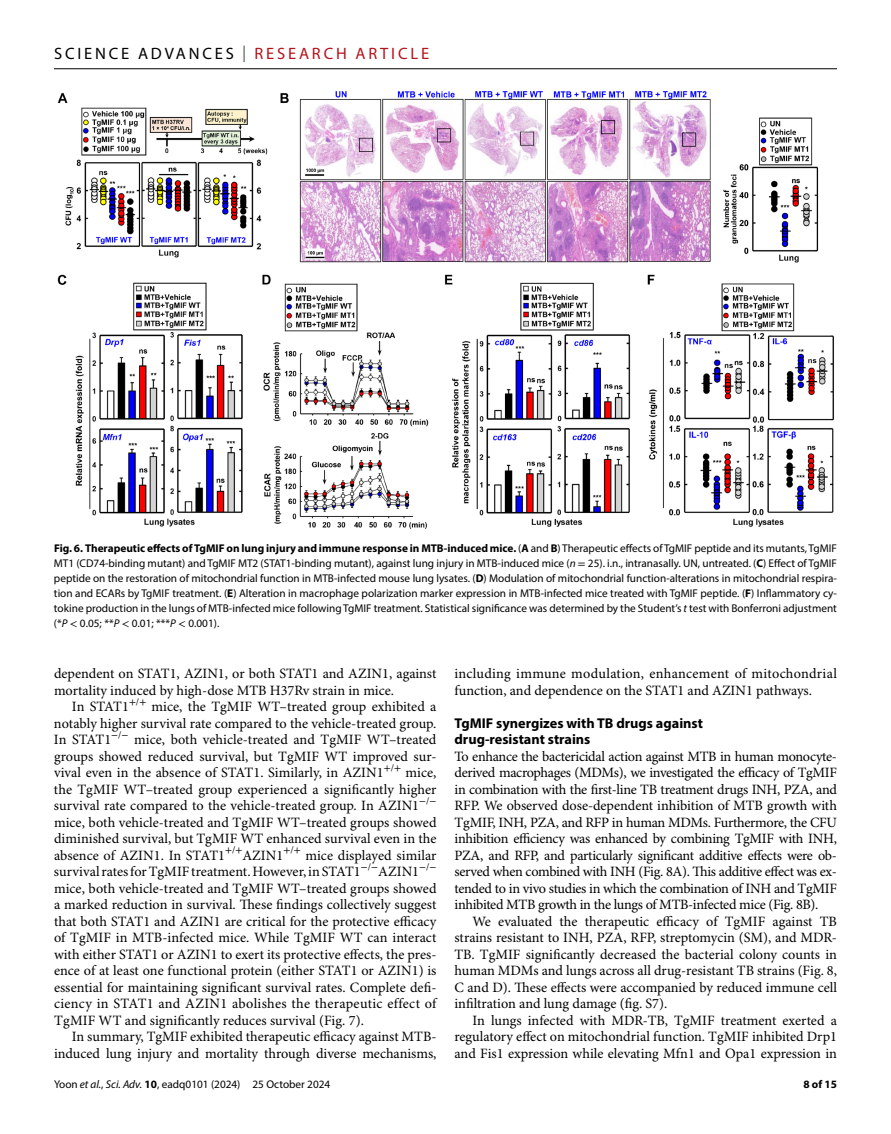
<style>
.page{position:relative;width:891px;height:1134px;background:#fff}
.page>*{position:absolute;margin:0;border:0;box-sizing:border-box;transform-origin:0 0}
.t1{font:16.5px "Myriad Pro";letter-spacing:.17em;color:#000}
.t2{font:14.25px/16.5px "Minion Pro";color:#000;text-align:justify}
.t3{font:700 14.25px/16.5px "Myriad Pro";color:#000}
.t4{font:11.25px/15px "Myriad Pro";color:#000;text-align:justify}
.t5{font:700 11.25px "Myriad Pro";color:#000}
.s1{font-weight:300}
.s2{color:#b5121b}
.s3{font-weight:700}
.s4{font-style:italic}
.s5{font-family:"STIX"}
</style>
<div class="page">
<hr style="left:54px;top:68px;width:783px;height:1px;background:#000">
<img style="left:57px;top:91px;width:777px;height:438px">
<p class="t1" style="left:54px;top:44px;width:376px">Science Adva nces <span class="s1">|</span> <span class="s2">Resear ch Ar ticle</span></p>
<p class="t4" style="left:54px;top:540px;width:785px"><span class="s3">Fig. 6. Therapeutic effects of TgMIF on lung injury and immune response in MTB-induced mice.</span> (<span class="s3">A</span> and <span class="s3">B</span>) Therapeutic effects of TgMIF peptide and its mutants, TgMIF MT1 (CD74-binding mutant) and TgMIF MT2 (STAT1-binding mutant), against lung injury in MTB-induced mice (<span class="s4">n</span> <span class="s5">=</span> 25). i.n., intranasally. UN, untreated. (<span class="s3">C</span>) Effect of TgMIF peptide on the restoration of mitochondrial function in MTB-infected mouse lung lysates. (<span class="s3">D</span>) Modulation of mitochondrial function-alterations in mitochondrial respira&shy;tion and ECARs by TgMIF treatment. (<span class="s3">E</span>) Alteration in macrophage polarization marker expression in MTB-infected mice treated with TgMIF peptide. (<span class="s3">F</span>) I nflammatory cy&shy;tokine production in the lungs of MTB-infected mice following TgMIF treatment. Statistical significance was determined by the Student’s <span class="s4">t</span> test with Bonferroni adjustment (*<span class="s4">P</span> <span class="s5">&lt;</span> 0.05; **<span class="s4">P</span> <span class="s5">&lt;</span> 0.01; ***<span class="s4">P</span> <span class="s5">&lt;</span> 0.001).</p>
<p class="t2" style="left:54px;top:666px;width:384px">dependent on STAT1, AZIN1, or both STAT1 and AZIN1, against mortality induced by high-dose MTB H37Rv strain in mice.</p>
<p class="t2" style="left:54px;top:699px;width:384px;text-indent:18px">In STAT1<sup>+</sup><sup>/</sup><sup>+</sup> mice, the TgMIF WT–treated group exhibited a notably higher survival rate compared to the vehicle-treated group.<br>In STAT1<sup>−</sup><sup>/</sup><sup>−</sup> mice, both vehicle-treated and TgMIF WT–treated groups showed reduced survival, but TgMIF WT improved sur&shy;vival even in the absence of STAT1. Similarly, in AZIN1<sup>+</sup><sup>/</sup><sup>+</sup> mice, the TgMIF WT–treated group experienced a significantly higher survival rate compared to the vehicle-treated group. In AZIN1<sup>−</sup><sup>/</sup><sup>− </sup>mice, both vehicle-treated and TgMIF WT–treated groups showed diminished survival, but TgMIF WT enhanced survival even in the absence of AZIN1. In STAT1<sup>+</sup><sup>/</sup><sup>+</sup>AZIN1<sup>+</sup><sup>/</sup><sup>+</sup> mice displayed similar survival rates for TgMIF treatment. However, in STAT1<sup>−</sup><sup>/</sup><sup>−</sup>AZIN1<sup>−</sup><sup>/</sup><sup>− </sup>mice, both vehicle-treated and TgMIF WT–treated groups showed a marked reduction in survival. These findings collectively suggest that both STAT1 and AZIN1 are critical for the protective efficacy of TgMIF in MTB-infected mice. While TgMIF WT can interact with either STAT1 or AZIN1 to exert its protective effects, the pres&shy;ence of at least one functional protein (either STAT1 or AZIN1) is essential for maintaining significant survival rates. Complete defi&shy;ciency in STAT1 and AZIN1 abolishes the therapeutic effect of TgMIF WT and significantly reduces survival (Fig. 7).</p>
<p class="t2" style="left:54px;top:1029px;width:384px;text-align:right">In summary, TgMIF exhibited therapeutic efficacy against MTB&shy;induced lung injury and mortality through diverse mechanisms,</p>
<p class="t4" style="left:54px;top:1076px;width:278px">Yoon <span class="s4">et al.</span>, <span class="s4">Sci. Adv.</span> <span class="s3">10</span>, eadq0101 (2024) 25 October 2024</p>
<p class="t2" style="left:454px;top:666px;width:384px">including immune modulation, enhancement of mitochondrial function, and dependence on the STAT1 and AZIN1 pathways.</p>
<p class="t3" style="left:454px;top:714px;width:250px">TgMIF synergizes with TB drugs against drug-resistant strains</p>
<p class="t2" style="left:454px;top:748px;width:384px">To enhance the bactericidal action against MTB in human monocyte&shy;derived macrophages (MDMs), we investigated the efficacy of TgMIF in combination with the first-line TB treatment drugs INH, PZA, and RFP. We observed dose-dependent inhibition of MTB growth with TgMIF, INH, PZA, and RFP in human MDMs. Furthermore, the CFU inhibition efficiency was enhanced by combining TgMIF with INH, PZA, and RFP, and particularly significant additive effects were ob&shy;served when combined with INH (Fig. 8A). This additive effect was ex&shy;tended to in vivo studies in which the combination of INH and TgMIF inhibited MTB growth in the lungs of MTB-infected mice (Fig. 8B).</p>
<p class="t2" style="left:454px;top:913px;width:384px;text-indent:18px">We evaluated the therapeutic efficacy of TgMIF against TB strains resistant to INH, PZA, RFP, streptomycin (SM), and MDR-TB. TgMIF significantly decreased the bacterial colony counts in human MDMs and lungs across all drug-resistant TB strains (Fig. 8, C and D). These effects were accompanied by reduced immune cell infiltration and lung damage (fig. S7).</p>
<p class="t2" style="left:454px;top:1012px;width:384px;text-indent:18px">In lungs infected with MDR-TB, TgMIF treatment exerted a regulatory effect on mitochondrial function. TgMIF inhibited Drp1 and Fis1 expression while elevating Mfn1 and Opa1 expression in</p>
<p class="t5" style="left:803px;top:1076px;width:35px">8 of 15</p>
</div>
